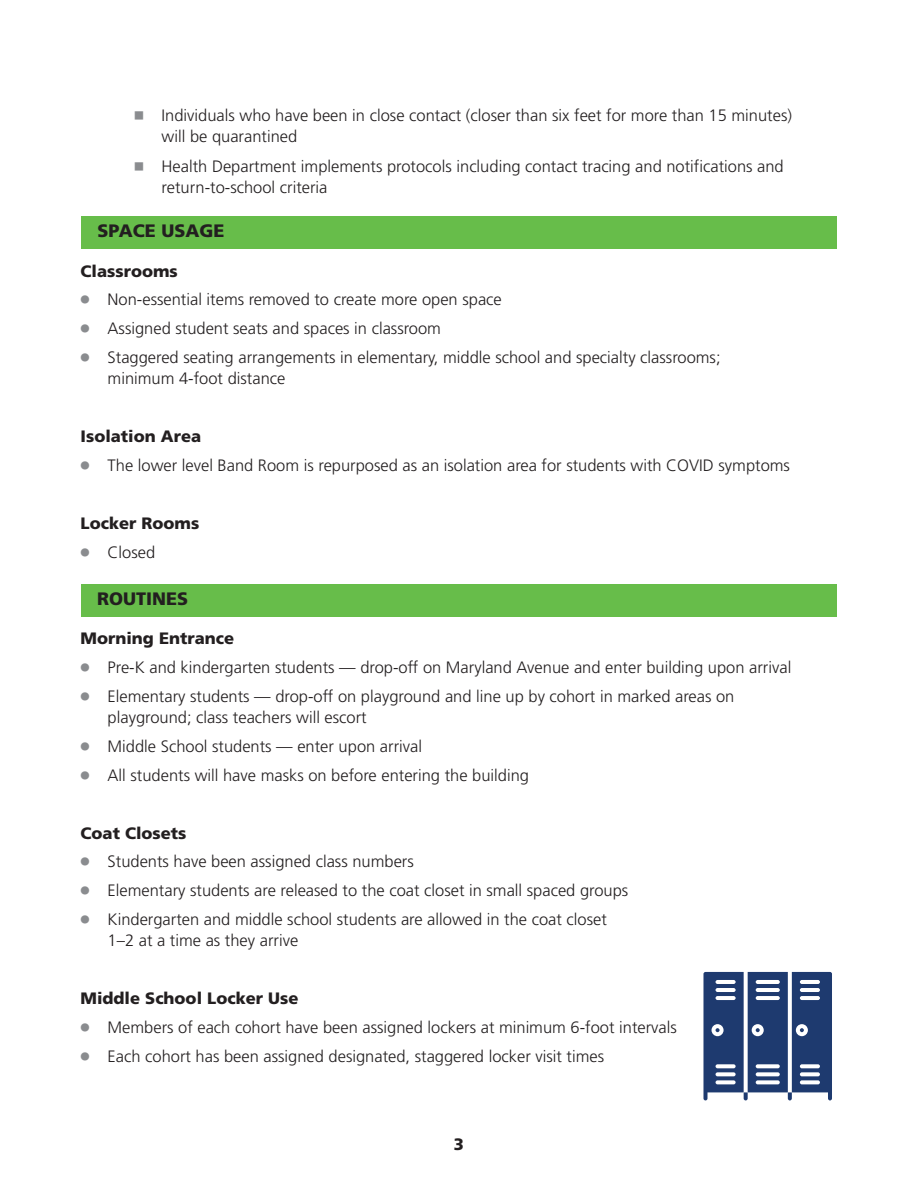
<style>
.page{position:relative;width:918px;height:1188px;background:#fff}
.page>*{position:absolute;margin:0;border:0;box-sizing:border-box;transform-origin:0 0}
.t1{font:900 18px "Frutiger";color:#231f20}
.t2{font:300 16.5px/21px "Frutiger";color:#231f20}
.t3{font:900 16.5px "Frutiger";color:#231f20}
.s1{font-family:"Universal Newswith Comm Pi";font-weight:400;color:#8a8c8f}
</style>
<div class="page">
<svg style="left:703px;top:972px;width:129px;height:128px"></svg>
<div style="left:81px;top:216px;width:756px;height:33px;background:#67bd4a"></div>
<div style="left:81px;top:584px;width:756px;height:33px;background:#67bd4a"></div>
<p class="t2" style="left:162px;top:106px;width:632px">Individuals who have been in close contact (closer than six feet for more than 15 minutes) will be quarantined</p>
<p class="t2" style="left:162px;top:157px;width:624px">Health Department implements protocols including contact tracing and notifications and return-to-school criteria</p>
<p class="t1" style="left:98px;top:224px;width:128px">SPACE USAGE</p>
<p class="t3" style="left:81px;top:264px;width:99px">Classrooms</p>
<p class="t2" style="left:81px;top:291px;width:423px"><span class="s1">●</span> Non-essential items removed to create more open space</p>
<p class="t2" style="left:81px;top:319px;width:362px"><span class="s1">●</span> Assigned student seats and spaces in classroom</p>
<p class="t2" style="left:108px;top:348px;width:615px;text-indent:-27px"><span class="s1">●</span> Staggered seating arrangements in elementary, middle school and specialty classrooms; minimum 4-foot distance</p>
<p class="t3" style="left:81px;top:430px;width:122px">Isolation Area</p>
<p class="t2" style="left:81px;top:456px;width:711px"><span class="s1">●</span> The lower level Band Room is repurposed as an isolation area for students with COVID symptoms</p>
<p class="t3" style="left:81px;top:516px;width:120px">Locker Rooms</p>
<p class="t2" style="left:81px;top:543px;width:76px"><span class="s1">●</span> Closed</p>
<p class="t1" style="left:97px;top:592px;width:93px">ROUTINES</p>
<p class="t3" style="left:81px;top:632px;width:155px">Morning Entrance</p>
<p class="t2" style="left:81px;top:658px;width:712px"><span class="s1">●</span> Pre-K and kindergarten students — drop-off on Maryland Avenue and enter building upon arrival</p>
<p class="t2" style="left:108px;top:687px;width:628px;text-indent:-27px"><span class="s1">●</span> Elementary students — drop-off on playground and line up by cohort in marked areas on playground; class teachers will escort</p>
<p class="t2" style="left:81px;top:737px;width:343px"><span class="s1">●</span> Middle School students — enter upon arrival</p>
<p class="t2" style="left:81px;top:766px;width:450px"><span class="s1">●</span> All students will have masks on before entering the building</p>
<p class="t3" style="left:81px;top:826px;width:107px">Coat Closets</p>
<p class="t2" style="left:81px;top:852px;width:335px"><span class="s1">●</span> Students have been assigned class numbers</p>
<p class="t2" style="left:81px;top:881px;width:549px"><span class="s1">●</span> Elementary students are released to the coat closet in small spaced groups</p>
<p class="t2" style="left:108px;top:910px;width:501px;text-indent:-27px"><span class="s1">●</span> Kindergarten and middle school students are allowed in the coat closet<br>1–2 at a time as they arrive</p>
<p class="t3" style="left:81px;top:992px;width:219px">Middle School Locker Use</p>
<p class="t2" style="left:81px;top:1018px;width:598px"><span class="s1">●</span> Members of each cohort have been assigned lockers at minimum 6-foot intervals</p>
<p class="t2" style="left:81px;top:1047px;width:525px"><span class="s1">●</span> Each cohort has been assigned designated, staggered locker visit times</p>
<p class="t3" style="left:454px;top:1138px;width:12px">3</p>
</div>
